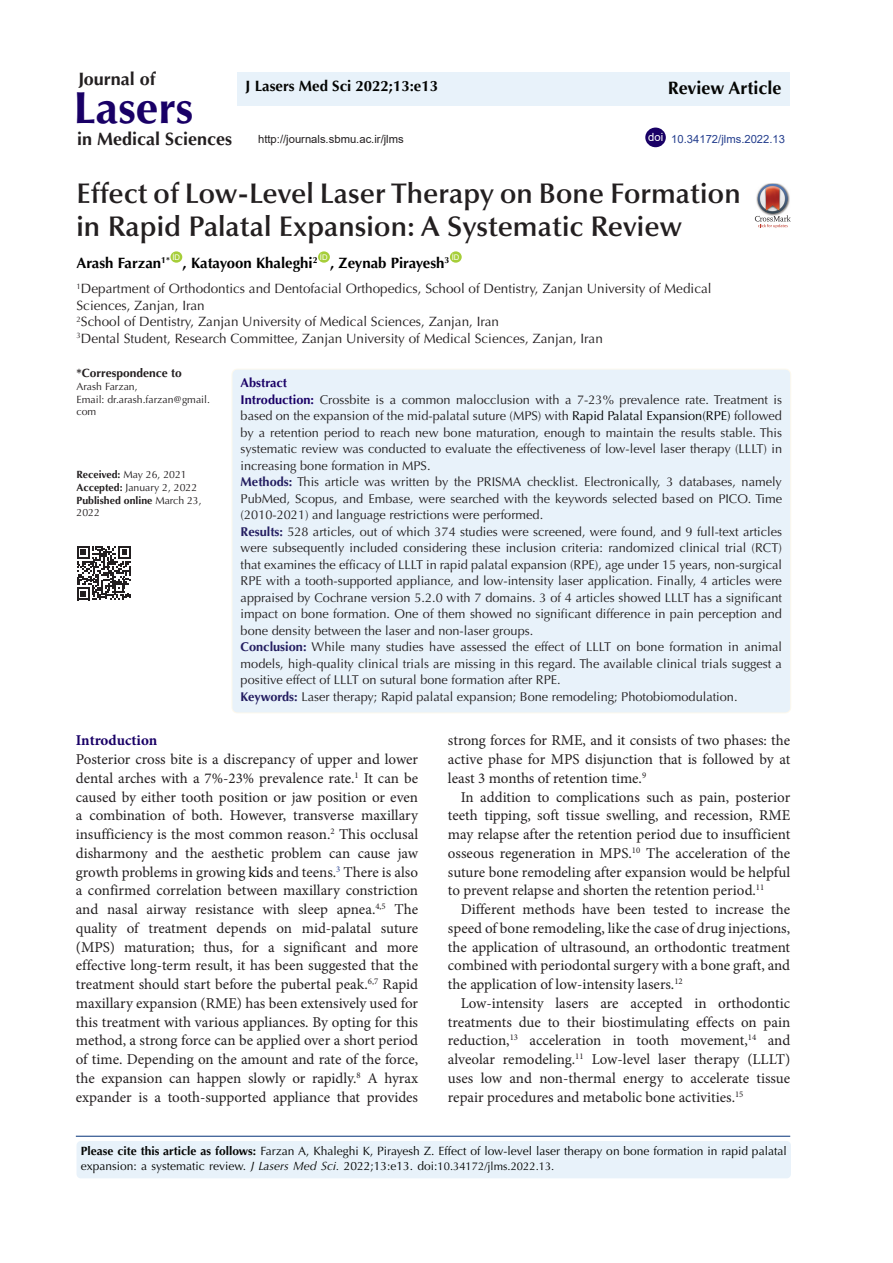
<style>
.page{position:relative;width:893px;height:1263px;background:#fff}
.page>*{position:absolute;margin:0;border:0;box-sizing:border-box;transform-origin:0 0}
.t1{font:700 45px "Optima LT Std";color:#190066}
.t2{font:600 28.5px/33px "Optima LT Std";color:#231f20}
.t3{font:700 18px "Optima LT Std";color:#231f20}
.t4{font:700 18px "Optima LT Std";color:#040503}
.t5{font:15px/18.8px "Minion Pro";letter-spacing:-.005em;color:#231f20;text-align:justify}
.t6{font:700 15px "Optima LT Std";color:#000}
.t7{font:700 15px "Optima LT Std";color:#040503}
.t8{font:700 15px "Minion Pro";letter-spacing:-.005em;color:#190066}
.t9{font:13.5px/16.5px "Optima LT Std";color:#231f20}
.EndNote_Bibliography{font:12.75px/16.5px "Optima LT Std";color:#231f20;text-align:justify}
.Default{font:12.75px "Optima LT Std";color:#231f20}
.Default-2{font:700 12.75px "Optima LT Std";color:#190066}
.t10{font:12px/15px "Optima LT Std";color:#040503}
.t11{font:700 12px "Optima LT Std";color:#231f20}
.t12{font:11.25px "Arial";color:#231f20}
.t13{font:11.25px "Arial";color:#253f8e}
.t14{font:11.25px "Arial";color:#fff}
.t15{font:10.5px/12.6px "Optima LT Std";color:#231f20}
.t16{font:700 10.5px/12.6px "Optima LT Std";color:#231f20}
.t17{font:7.8px "Arial";color:#fff}
.s1{font-weight:700;color:#190066}
.s2{color:#000}
.s3{font-weight:700;color:#231d60}
.s4{font-weight:700}
.s5{font-weight:400}
.s6{color:#040503}
.s7{font-style:italic}
.s8{font-size:11.25px}
</style>
<div class="page">
<hr style="left:76px;top:1136px;width:714px;height:1px;background:#053278">
<div style="left:77px;top:1141px;width:714px;height:37px;background:#e8f2fa;border-radius:4px"></div>
<img style="left:767px;top:183px;width:12px;height:1px">
<svg style="left:755px;top:184px;width:36px;height:44px"></svg>
<div style="left:624px;top:72px;width:166px;height:34px;background:#e8f2fa"></div>
<div style="left:645px;top:128px;width:21px;height:19px;background:#190066;border-radius:50%"></div>
<div style="left:170px;top:251px;width:12px;height:12px;background:#a6ce39;border-radius:50%"></div>
<div style="left:318px;top:251px;width:12px;height:12px;background:#a6ce39;border-radius:50%"></div>
<div style="left:450px;top:251px;width:12px;height:12px;background:#a6ce39;border-radius:50%"></div>
<div style="left:232px;top:369px;width:559px;height:344px;background:#e8f2fa;border-radius:6px"></div>
<svg style="left:77px;top:546px;width:54px;height:54px"></svg>
<div style="left:237px;top:72px;width:387px;height:34px;background:#e8f2fa"></div>
<p class="t3" style="left:78px;top:68px;width:79px">Journal of</p>
<p class="t1" style="left:73px;top:81px;width:122px">Lasers</p>
<p class="t3" style="left:77px;top:129px;width:157px">in Medical Sciences</p>
<p class="t4" style="left:668px;top:77px;width:115px">Review Article</p>
<p class="t7" style="left:246px;top:78px;width:194px">J Lasers Med Sci 2022;13:e13</p>
<p class="t14" style="left:648px;top:129px;width:17px">doi</p>
<p class="t13" style="left:671px;top:131px;width:115px">10.34172/jlms.2022.13</p>
<p class="t2" style="left:77px;top:177px;width:666px">Effect of Low-Level Laser Therapy on Bone Formation in Rapid Palatal Expansion: A Systematic Review</p>
<p class="t6" style="left:77px;top:254px;width:95px">Arash Farzan<sup>1*</sup></p>
<p class="t17" style="left:172px;top:252px;width:9px">ID</p>
<p class="t6" style="left:183px;top:254px;width:136px">, Katayoon Khaleghi<sup>2</sup></p>
<p class="t17" style="left:320px;top:252px;width:9px">ID</p>
<p class="t6" style="left:330px;top:254px;width:121px">, Zeynab Pirayesh<sup>3</sup></p>
<p class="t17" style="left:452px;top:252px;width:9px">ID</p>
<p class="t9" style="left:77px;top:281px;width:636px"><sup>1</sup>Department of Orthodontics and Dentofacial Orthopedics, School of Dentistry, Zanjan University of Medical<br>Sciences, Zanjan, Iran</p>
<p class="t9" style="left:77px;top:314px;width:424px"><sup>2</sup>School of Dentistry, Zanjan University of Medical Sciences, Zanjan, Iran</p>
<p class="t9" style="left:77px;top:330px;width:528px"><sup>3</sup>Dental Student, Research Committee, Zanjan University of Medical Sciences, Zanjan, Iran</p>
<p class="Default-2" style="left:241px;top:375px;width:48px">Abstract</p>
<p class="EndNote_Bibliography" style="left:241px;top:391px;width:543px"><span class="s1">Introduction:</span> Crossbite is a common malocclusion with a 7-23% prevalence rate. Treatment is based on the expansion of the mid-palatal suture (MPS) with <span class="s2">Rapid Palatal Expansion(RPE)</span> followed by a retention period to reach new bone maturation, enough to maintain the results stable. This systematic review was conducted to evaluate the effectiveness of low-level laser therapy (LLLT) in increasing bone formation in MPS.</p>
<p class="EndNote_Bibliography" style="left:241px;top:474px;width:543px"><span class="s3">Methods:</span> This article was written by the PRISMA checklist. Electronically, 3 databases, namely PubMed, Scopus, and Embase, were searched with the keywords selected based on PICO. Time (2010-2021) and language restrictions were performed.</p>
<p class="EndNote_Bibliography" style="left:241px;top:523px;width:543px"><span class="s3">Results:</span> 528 articles, out of which 374 studies were screened, were found, and 9 full-text articles were subsequently included considering these inclusion criteria: randomized clinical trial (RCT) that examines the efficacy of LLLT in rapid palatal expansion (RPE), age under 15 years, non-surgical RPE with a tooth-supported appliance, and low-intensity laser application. Finally, 4 articles were appraised by Cochrane version 5.2.0 with 7 domains. 3 of 4 articles showed LLLT has a significant impact on bone formation. One of them showed no significant difference in pain perception and bone density between the laser and non-laser groups.</p>
<p class="EndNote_Bibliography" style="left:241px;top:639px;width:543px"><span class="s3">Conclusion:</span> While many studies have assessed the effect of LLLT on bone formation in animal models, high-quality clinical trials are missing in this regard. The available clinical trials suggest a positive effect of LLLT on sutural bone formation after RPE.</p>
<p class="Default" style="left:241px;top:689px;width:498px"><span class="s3">Keywords:</span> Laser therapy; Rapid palatal expansion; Bone remodeling; Photobiomodulation.</p>
<p class="t12" style="left:258px;top:131px;width:147px">http://journals.sbmu.ac.ir/jlms</p>
<p class="t11" style="left:77px;top:366px;width:107px">*Correspondence to</p>
<p class="t15" style="left:77px;top:380px;width:63px">Arash Farzan,</p>
<p class="t15" style="left:77px;top:393px;width:135px">Email: dr.arash.farzan@gmail. com</p>
<p class="t15" style="left:77px;top:469px;width:112px"><span class="s4">Received:</span> May 26, 2021</p>
<p class="t15" style="left:77px;top:481px;width:122px"><span class="s4">Accepted:</span> January 2, 2022</p>
<p class="t16" style="left:77px;top:494px;width:127px">Published online <span class="s5">March 23,<br>2022</span></p>
<p class="t8" style="left:76px;top:730px;width:83px">Introduction</p>
<p class="t5" style="left:76px;top:750px;width:344px">Posterior cross bite is a discrepancy of upper and lower dental arches with a 7%-23% prevalence rate.<sup>1</sup> It can be caused by either tooth position or jaw position or even a combination of both. However, transverse maxillary insufficiency is the most common reason.<sup>2</sup> This occlusal disharmony and the aesthetic problem can cause jaw growth problems in growing <span class="s6">kids</span> and teens.<sup>3</sup> There is also a confirmed correlation between maxillary constriction and nasal airway resistance with sleep apnea.<sup>4,5</sup> The quality of treatment depends on mid-palatal suture (MPS) maturation; thus, for a significant and more effective long-term result, it has been suggested that the treatment should start before the pubertal peak.<sup>6,7</sup> Rapid maxillary expansion (RME) has been extensively used for this treatment with various appliances. By opting for this method, a strong force can be applied over a short period of time. Depending on the amount and rate of the force, the expansion can happen slowly or rapidly.<sup>8</sup> A hyrax expander is a tooth-supported appliance that provides</p>
<p class="t5" style="left:448px;top:731px;width:344px">strong forces for RME, and it consists of two phases: the active phase for MPS disjunction that is followed by at least 3 months of retention time.<sup>9</sup></p>
<p class="t5" style="left:448px;top:787px;width:344px;text-indent:13px">In addition to complications such as pain, posterior teeth tipping, soft tissue swelling, and recession, RME may relapse after the retention period due to insufficient osseous regeneration in MPS.<sup>10</sup> The acceleration of the suture bone remodeling after expansion would be helpful to prevent relapse and shorten the retention period.<sup>11</sup></p>
<p class="t5" style="left:448px;top:900px;width:344px;text-indent:13px">Different methods have been tested to increase the speed of bone remodeling, like the case of drug injections, the application of ultrasound, an orthodontic treatment combined with periodontal surgery with a bone graft, and the application of low-intensity lasers.<sup>12</sup></p>
<p class="t5" style="left:448px;top:994px;width:344px;text-indent:13px">Low-intensity lasers are accepted in orthodontic treatments due to their biostimulating effects on pain reduction,<sup>13</sup> acceleration in tooth movement,<sup>14</sup> and alveolar remodeling.<sup>11</sup> Low-level laser therapy (LLLT) uses low and non-thermal energy to accelerate tissue repair procedures and metabolic bone activities.<sup>15</sup></p>
<p class="t10" style="left:81px;top:1144px;width:707px"><span class="s4">Please cite this article as follows:</span> Farzan A, Khaleghi K, Pirayesh Z. Effect of low-level laser therapy on bone formation in rapid palatal expansion: a systematic review. <span class="s7">J Lasers Med Sci.</span> 2022;13:e13. doi:<span class="s8">10.34172/jlms.2022.13.</span></p>
</div>
